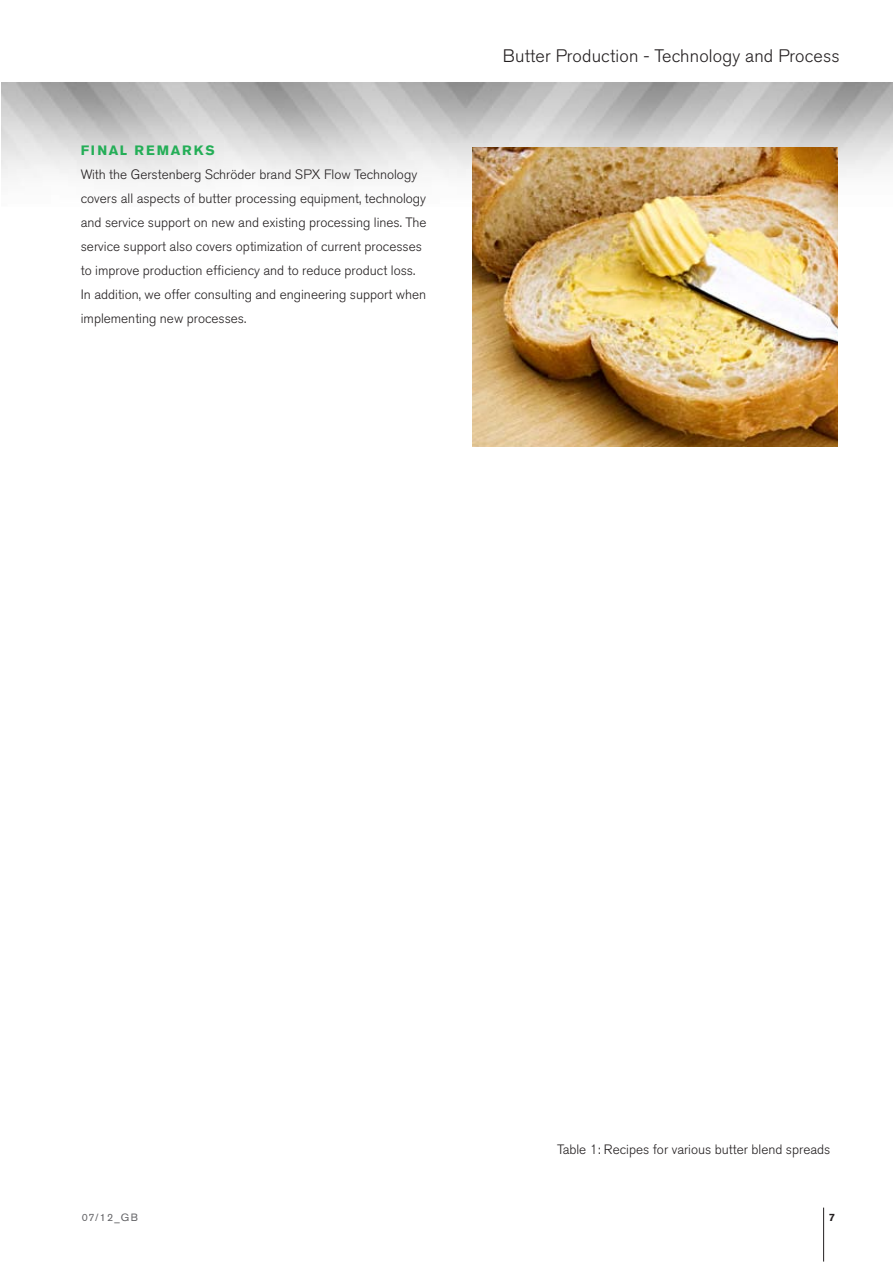
<style>
.page{position:relative;width:893px;height:1263px;background:#fff}
.page>*{position:absolute;margin:0;border:0;box-sizing:border-box;transform-origin:0 0}
.t1{font:300 18px "Akzidenz Grotesk Pro";letter-spacing:.01em;color:#231f20}
.Body_Copy__16pt_Lead{font:300 13.5px/24px "Akzidenz Grotesk Pro";color:#231f20}
.TOC_Title{font:300 13.5px "Akzidenz Grotesk Pro";color:#231f20}
.Headline__Large__All{font:700 13.5px "Akzidenz Grotesk Pro";letter-spacing:.13em;color:#24ae57}
.t2{font:10.5px "Akzidenz Grotesk Pro";color:#636366}
.t3{font:700 10.5px "Akzidenz Grotesk Pro";color:#231f20}
</style>
<div class="page">
<hr style="left:823px;top:1207px;width:1px;height:54px;background:#231f20">
<img style="left:472px;top:147px;width:366px;height:299px">
<p class="Headline__Large__All" style="left:81px;top:141px;width:135px">FINAL REMARKS</p>
<p class="Body_Copy__16pt_Lead" style="left:81px;top:162px;width:347px">With the Gerstenberg Schröder brand SPX Flow Technology covers all aspects of butter processing equipment, technology and service support on new and existing processing lines. The service support also covers optimization of current processes to improve production efficiency and to reduce product loss.<br>In addition, we offer consulting and engineering support when implementing new processes.</p>
<h1 class="t1" style="left:503px;top:44px;width:338px">Butter Production - Technology and Process</h1>
<p class="TOC_Title" style="left:557px;top:1140px;width:275px">Table 1: Recipes for various butter blend spreads</p>
<p class="t2" style="left:82px;top:1210px;width:58px">07/12_GB</p>
<p class="t3" style="left:829px;top:1210px;width:7px">7</p>
</div>
